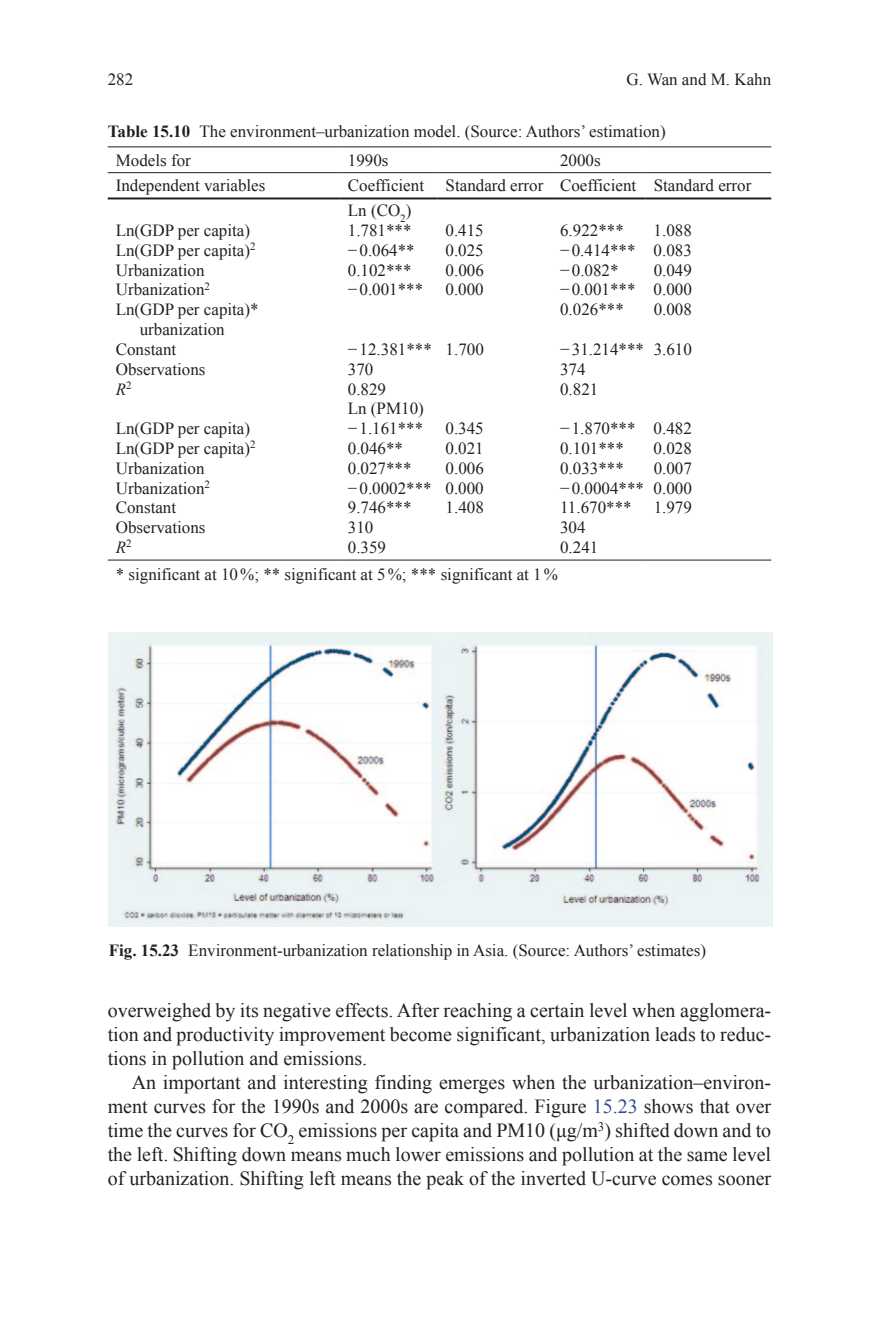
<style>
.page{position:relative;width:879px;height:1333px;background:#fff}
.page>*{position:absolute;margin:0;border:0;box-sizing:border-box;transform-origin:0 0}
.t1{font:20px/24px "Times New Roman";color:#231f20;text-align:justify}
.t2{font:17px/28.8px "Times New Roman";color:#231f20}
.t3{font:italic 17px "Times New Roman";color:#231f20}
.s1{font-weight:700}
.s2{color:#324a97}
</style>
<div class="page">
<hr style="left:108px;top:146px;width:232px;height:1px;background:#231f20">
<hr style="left:340px;top:146px;width:97px;height:1px;background:#231f20">
<hr style="left:437px;top:146px;width:115px;height:1px;background:#231f20">
<hr style="left:552px;top:146px;width:93px;height:1px;background:#231f20">
<hr style="left:645px;top:146px;width:126px;height:1px;background:#231f20">
<hr style="left:108px;top:172px;width:232px;height:1px;background:#231f20">
<hr style="left:108px;top:197px;width:232px;height:2px;background:#231f20">
<hr style="left:340px;top:172px;width:97px;height:1px;background:#231f20">
<hr style="left:340px;top:197px;width:97px;height:2px;background:#231f20">
<hr style="left:437px;top:172px;width:115px;height:1px;background:#231f20">
<hr style="left:437px;top:197px;width:115px;height:2px;background:#231f20">
<hr style="left:552px;top:172px;width:93px;height:1px;background:#231f20">
<hr style="left:552px;top:197px;width:93px;height:2px;background:#231f20">
<hr style="left:645px;top:172px;width:126px;height:1px;background:#231f20">
<hr style="left:645px;top:197px;width:126px;height:2px;background:#231f20">
<hr style="left:108px;top:559px;width:232px;height:1px;background:#231f20">
<hr style="left:340px;top:559px;width:97px;height:1px;background:#231f20">
<hr style="left:437px;top:559px;width:115px;height:1px;background:#231f20">
<hr style="left:552px;top:559px;width:93px;height:1px;background:#231f20">
<hr style="left:645px;top:559px;width:126px;height:1px;background:#231f20">
<img style="left:109px;top:632px;width:663px;height:294px">
<p class="t2" style="left:108px;top:65px;width:27px">282</p>
<p class="t2" style="left:626px;top:65px;width:146px">G. Wan and M. Kahn</p>
<p class="t2" style="left:116px;top:116px;width:551px;text-indent:-8px"><span class="s1">Table 15.10</span> The environment–urbanization model. (Source: Authors’ estimation)<br>Models for</p>
<p class="t2" style="left:348px;top:145px;width:42px">1990s</p>
<p class="t2" style="left:560px;top:145px;width:42px">2000s</p>
<p class="t2" style="left:116px;top:171px;width:151px">Independent variables</p>
<p class="t2" style="left:348px;top:171px;width:78px">Coefficient</p>
<p class="t2" style="left:445px;top:171px;width:307px">Standard error Coefficient Standard error</p>
<p class="t2" style="left:348px;top:196px;width:65px">Ln (CO<sub>2</sub>)</p>
<p class="t2" style="left:116px;top:216px;width:136px">Ln(GDP per capita)</p>
<p class="t2" style="left:348px;top:216px;width:65px">1.781***</p>
<p class="t2" style="left:445px;top:216px;width:40px">0.415</p>
<p class="t2" style="left:560px;top:216px;width:65px">6.922***</p>
<p class="t2" style="left:653px;top:216px;width:40px">1.088</p>
<p class="t2" style="left:116px;top:235px;width:141px">Ln(GDP per capita)<sup>2</sup></p>
<p class="t2" style="left:348px;top:235px;width:68px">−0.064**</p>
<p class="t2" style="left:445px;top:235px;width:40px">0.025</p>
<p class="t2" style="left:560px;top:235px;width:133px">−0.414*** 0.083</p>
<p class="t2" style="left:116px;top:255px;width:90px">Urbanization</p>
<p class="t2" style="left:348px;top:255px;width:65px">0.102***</p>
<p class="t2" style="left:445px;top:255px;width:40px">0.006</p>
<p class="t2" style="left:560px;top:255px;width:60px">−0.082*</p>
<p class="t2" style="left:653px;top:255px;width:40px">0.049</p>
<p class="t2" style="left:116px;top:275px;width:96px">Urbanization<sup>2</sup></p>
<p class="t2" style="left:348px;top:275px;width:77px">−0.001***</p>
<p class="t2" style="left:445px;top:275px;width:40px">0.000</p>
<p class="t2" style="left:560px;top:275px;width:133px">−0.001*** 0.000</p>
<p class="t2" style="left:116px;top:299px;width:144px;line-height:20px;text-align:center">Ln(GDP per capita)* urbanization</p>
<p class="t2" style="left:560px;top:295px;width:65px">0.026***</p>
<p class="t2" style="left:653px;top:295px;width:40px">0.008</p>
<p class="t2" style="left:116px;top:335px;width:62px">Constant</p>
<p class="t2" style="left:348px;top:335px;width:137px">−12.381*** 1.700</p>
<p class="t2" style="left:560px;top:335px;width:133px">−31.214*** 3.610</p>
<p class="t2" style="left:116px;top:354px;width:91px">Observations</p>
<p class="t2" style="left:348px;top:354px;width:27px">370</p>
<p class="t2" style="left:560px;top:354px;width:27px">374</p>
<p class="t3" style="left:116px;top:377px;width:17px">R<sup>2</sup></p>
<p class="t2" style="left:348px;top:374px;width:40px">0.829</p>
<p class="t2" style="left:560px;top:374px;width:40px">0.821</p>
<p class="t2" style="left:348px;top:394px;width:78px">Ln (PM10)</p>
<p class="t2" style="left:116px;top:414px;width:136px">Ln(GDP per capita)</p>
<p class="t2" style="left:348px;top:414px;width:77px">−1.161***</p>
<p class="t2" style="left:445px;top:414px;width:40px">0.345</p>
<p class="t2" style="left:560px;top:414px;width:133px">−1.870*** 0.482</p>
<p class="t2" style="left:116px;top:433px;width:141px">Ln(GDP per capita)<sup>2</sup></p>
<p class="t2" style="left:348px;top:433px;width:57px">0.046**</p>
<p class="t2" style="left:445px;top:433px;width:40px">0.021</p>
<p class="t2" style="left:560px;top:433px;width:65px">0.101***</p>
<p class="t2" style="left:653px;top:433px;width:40px">0.028</p>
<p class="t2" style="left:116px;top:453px;width:90px">Urbanization</p>
<p class="t2" style="left:348px;top:453px;width:65px">0.027***</p>
<p class="t2" style="left:445px;top:453px;width:40px">0.006</p>
<p class="t2" style="left:560px;top:453px;width:65px">0.033***</p>
<p class="t2" style="left:653px;top:453px;width:40px">0.007</p>
<p class="t2" style="left:116px;top:473px;width:96px">Urbanization<sup>2</sup></p>
<p class="t2" style="left:348px;top:473px;width:137px">−0.0002*** 0.000</p>
<p class="t2" style="left:560px;top:473px;width:133px">−0.0004*** 0.000</p>
<p class="t2" style="left:116px;top:493px;width:62px">Constant</p>
<p class="t2" style="left:348px;top:493px;width:65px">9.746***</p>
<p class="t2" style="left:445px;top:493px;width:40px">1.408</p>
<p class="t2" style="left:560px;top:493px;width:73px">11.670***</p>
<p class="t2" style="left:653px;top:493px;width:40px">1.979</p>
<p class="t2" style="left:116px;top:513px;width:91px">Observations</p>
<p class="t2" style="left:348px;top:513px;width:27px">310</p>
<p class="t2" style="left:560px;top:513px;width:27px">304</p>
<p class="t3" style="left:116px;top:535px;width:17px">R<sup>2</sup></p>
<p class="t2" style="left:348px;top:532px;width:40px">0.359</p>
<p class="t2" style="left:560px;top:532px;width:40px">0.241</p>
<p class="t2" style="left:116px;top:559px;width:444px">* significant at 10%; ** significant at 5%; *** significant at 1%</p>
<p class="t2" style="left:109px;top:935px;width:599px"><span class="s1">Fig. 15.23</span> Environment-urbanization relationship in Asia. (Source: Authors’ estimates)</p>
<p class="t1" style="left:108px;top:998px;width:665px">overweighed by its negative effects. After reaching a certain level when agglomera&shy;tion and productivity improvement become significant, urbanization leads to reduc&shy;tions in pollution and emissions.</p>
<p class="t1" style="left:108px;top:1070px;width:665px;text-indent:24px">An important and interesting finding emerges when the urbanization–environ&shy;ment curves for the 1990s and 2000s are compared. Figure <span class="s2">15.23</span> shows that over time the curves for CO<sub>2</sub> emissions per capita and PM10 (μg/m<sup>3</sup>) shifted down and to the left. Shifting down means much lower emissions and pollution at the same level of urbanization. Shifting left means the peak of the inverted U-curve comes sooner</p>
</div>
